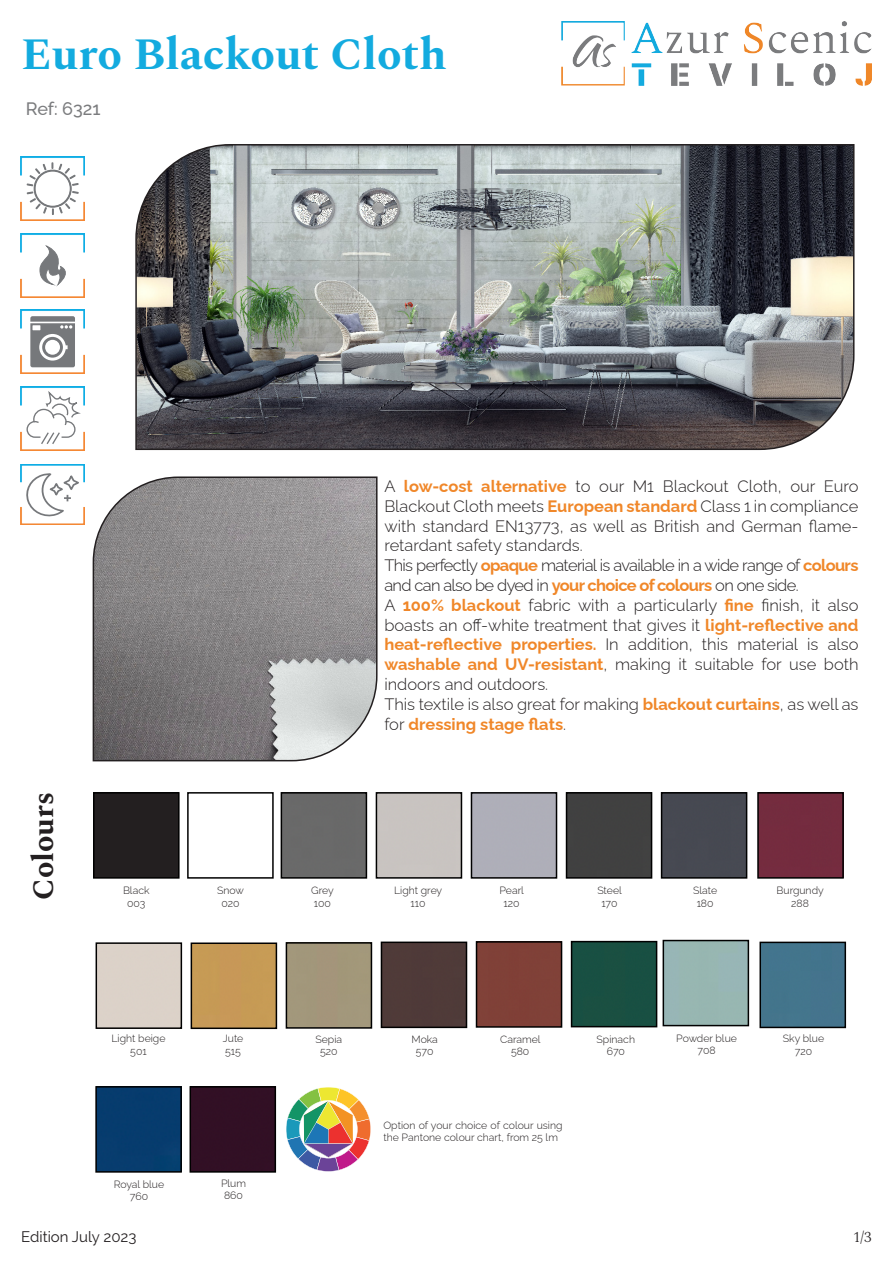
<style>
.page{position:relative;width:893px;height:1263px;background:#fff}
.page>*{position:absolute;margin:0;border:0;box-sizing:border-box;transform-origin:0 0}
.t1{font:700 45px "Spectral";color:#13abdf}
.t2{font:700 30px "Spectral";color:#231f20}
.t3{font:500 18px "Raleway";color:#7b7c7e}
.t4{font:300 16.5px/19.8px "Raleway";color:#231f20;text-align:justify}
.t5{font:300 16.5px/19.8px "Raleway";letter-spacing:-.04em;color:#231f20}
.t6{font:15px "Raleway";color:#231f20}
.t7{font:300 15px "Spectral";color:#231f20}
.t8{font:300 10.5px/12.6px "Raleway";color:#231f20}
.s1{font-weight:700;color:#f08729}
</style>
<div class="page">
<img style="left:562px;top:21px;width:309px;height:64px">
<div style="left:284px;top:795px;width:80px;height:81px;background:#696969"></div>
<div style="left:281px;top:792px;width:86px;height:87px;border:2px solid #000"></div>
<div style="left:194px;top:945px;width:80px;height:81px;background:#c79a55"></div>
<div style="left:191px;top:942px;width:86px;height:87px;border:2px solid #000"></div>
<div style="left:762px;top:945px;width:81px;height:80px;background:#44748c"></div>
<div style="left:759px;top:942px;width:87px;height:86px;border:2px solid #000"></div>
<img style="left:21px;top:233px;width:64px;height:64px">
<svg style="left:40px;top:245px;width:33px;height:40px"></svg>
<img style="left:21px;top:386px;width:64px;height:64px">
<svg style="left:26px;top:389px;width:54px;height:57px"></svg>
<img style="left:21px;top:465px;width:64px;height:60px">
<svg style="left:25px;top:473px;width:57px;height:45px"></svg>
<img style="left:21px;top:310px;width:64px;height:64px">
<svg style="left:30px;top:316px;width:45px;height:51px"></svg>
<img style="left:135px;top:144px;width:720px;height:307px">
<img style="left:21px;top:157px;width:64px;height:64px">
<svg style="left:27px;top:163px;width:52px;height:52px"></svg>
<div style="left:471px;top:792px;width:86px;height:87px;border:2px solid #000"></div>
<div style="left:193px;top:1089px;width:80px;height:81px;background:#321025"></div>
<div style="left:190px;top:1086px;width:86px;height:87px;border:2px solid #000"></div>
<div style="left:664px;top:795px;width:80px;height:81px;background:#474952"></div>
<div style="left:661px;top:792px;width:86px;height:87px;border:2px solid #000"></div>
<div style="left:569px;top:795px;width:80px;height:81px;background:#414141"></div>
<div style="left:566px;top:792px;width:86px;height:87px;border:2px solid #000"></div>
<div style="left:96px;top:942px;width:86px;height:87px;border:2px solid #000"></div>
<div style="left:376px;top:792px;width:86px;height:87px;border:2px solid #000"></div>
<div style="left:384px;top:944px;width:80px;height:81px;background:#4f3a39"></div>
<div style="left:381px;top:941px;width:86px;height:87px;border:2px solid #000"></div>
<div style="left:760px;top:795px;width:81px;height:81px;background:#742c3f"></div>
<div style="left:757px;top:792px;width:87px;height:87px;border:2px solid #000"></div>
<div style="left:98px;top:1089px;width:81px;height:81px;background:#073c6e"></div>
<div style="left:95px;top:1086px;width:87px;height:87px;border:2px solid #000"></div>
<div style="left:479px;top:944px;width:80px;height:81px;background:#804138"></div>
<div style="left:476px;top:941px;width:86px;height:87px;border:2px solid #000"></div>
<div style="left:187px;top:792px;width:87px;height:87px;background:#fff;border:2px solid #000"></div>
<div style="left:286px;top:942px;width:86px;height:87px;border:2px solid #000"></div>
<div style="left:663px;top:940px;width:86px;height:86px;border:2px solid #000"></div>
<div style="left:574px;top:944px;width:80px;height:80px;background:#195042"></div>
<div style="left:571px;top:941px;width:86px;height:86px;border:2px solid #000"></div>
<img style="left:286px;top:1087px;width:85px;height:85px">
<div style="left:94px;top:793px;width:85px;height:85px;background:#231f20"></div>
<div style="left:93px;top:792px;width:87px;height:87px;border:2px solid #000"></div>
<svg style="left:92px;top:476px;width:286px;height:286px;background:#939192"></svg>
<p class="t1" style="left:21px;top:21px;width:427px">Euro Blackout Cloth</p>
<p class="t3" style="left:26px;top:94px;width:76px">Ref: 6321</p>
<p class="t2" style="left:21px;top:899px;width:109px;rotate:-90deg">Colours</p>
<p class="t8" style="left:123px;top:883px;width:28px">Black</p>
<p class="t8" style="left:127px;top:895px;width:20px">003</p>
<p class="t8" style="left:217px;top:883px;width:28px">Snow</p>
<p class="t8" style="left:221px;top:895px;width:20px">020</p>
<p class="t8" style="left:111px;top:1031px;width:56px">Light beige</p>
<p class="t8" style="left:130px;top:1044px;width:18px">501</p>
<p class="t8" style="left:223px;top:1031px;width:22px">Jute</p>
<p class="t8" style="left:225px;top:1044px;width:17px">515</p>
<p class="t8" style="left:114px;top:1176px;width:52px">Royal blue</p>
<p class="t8" style="left:130px;top:1189px;width:20px">760</p>
<p class="t8" style="left:221px;top:1175px;width:27px">Plum</p>
<p class="t8" style="left:224px;top:1188px;width:20px">860</p>
<p class="t4" style="left:384px;top:474px;width:476px">A <span class="s1">low-cost alternative</span> to our M1 Blackout Cloth, our Euro Blackout Cloth meets <span class="s1">European standard</span> Class 1 in compliance with standard EN13773, as well as British and German flame&shy;retardant safety standards.</p>
<p class="t5" style="left:384px;top:554px;width:476px">This perfectly <span class="s1">opaque</span> material is available in a wide range of <span class="s1">colours </span>and can also be dyed in <span class="s1">your choice of colours</span> on one side.</p>
<p class="t4" style="left:384px;top:593px;width:476px">A <span class="s1">100% blackout</span> fabric with a particularly <span class="s1">fine</span> finish, it also boasts an off-white treatment that gives it <span class="s1">light-reflective and heat-reflective properties.</span> In addition, this material is also <span class="s1">washable and UV-resistant</span>, making it suitable for use both indoors and outdoors.</p>
<p class="t4" style="left:384px;top:692px;width:476px">This textile is also great for making <span class="s1">blackout curtains</span>, as well as for <span class="s1">dressing stage flats</span>.</p>
<p class="t8" style="left:311px;top:883px;width:24px">Grey</p>
<p class="t8" style="left:314px;top:895px;width:19px">100</p>
<p class="t8" style="left:394px;top:883px;width:50px">Light grey</p>
<p class="t8" style="left:411px;top:895px;width:16px">110</p>
<p class="t8" style="left:500px;top:883px;width:26px">Pearl</p>
<p class="t8" style="left:504px;top:895px;width:18px">120</p>
<p class="t8" style="left:597px;top:883px;width:26px">Steel</p>
<p class="t8" style="left:601px;top:895px;width:18px">170</p>
<p class="t8" style="left:693px;top:883px;width:26px">Slate</p>
<p class="t8" style="left:697px;top:895px;width:18px">180</p>
<p class="t8" style="left:776px;top:883px;width:49px">Burgundy</p>
<p class="t8" style="left:791px;top:895px;width:19px">288</p>
<p class="t8" style="left:315px;top:1031px;width:28px">Sepia</p>
<p class="t8" style="left:320px;top:1044px;width:19px">520</p>
<p class="t8" style="left:411px;top:1031px;width:28px">Moka</p>
<p class="t8" style="left:416px;top:1044px;width:19px">570</p>
<p class="t8" style="left:500px;top:1031px;width:42px">Caramel</p>
<p class="t8" style="left:511px;top:1044px;width:20px">580</p>
<p class="t8" style="left:383px;top:1118px;width:181px">Option of your choice of colour using the Pantone colour chart, from 25 lm</p>
<p class="t8" style="left:597px;top:1031px;width:40px">Spinach</p>
<p class="t8" style="left:607px;top:1044px;width:20px">670</p>
<p class="t8" style="left:676px;top:1030px;width:62px">Powder blue</p>
<p class="t8" style="left:697px;top:1043px;width:20px">708</p>
<p class="t8" style="left:783px;top:1031px;width:43px">Sky blue</p>
<p class="t8" style="left:795px;top:1044px;width:19px">720</p>
<p class="t6" style="left:21px;top:1228px;width:117px">Edition July 2023</p>
<p class="t7" style="left:853px;top:1226px;width:20px">1/3</p>
</div>
